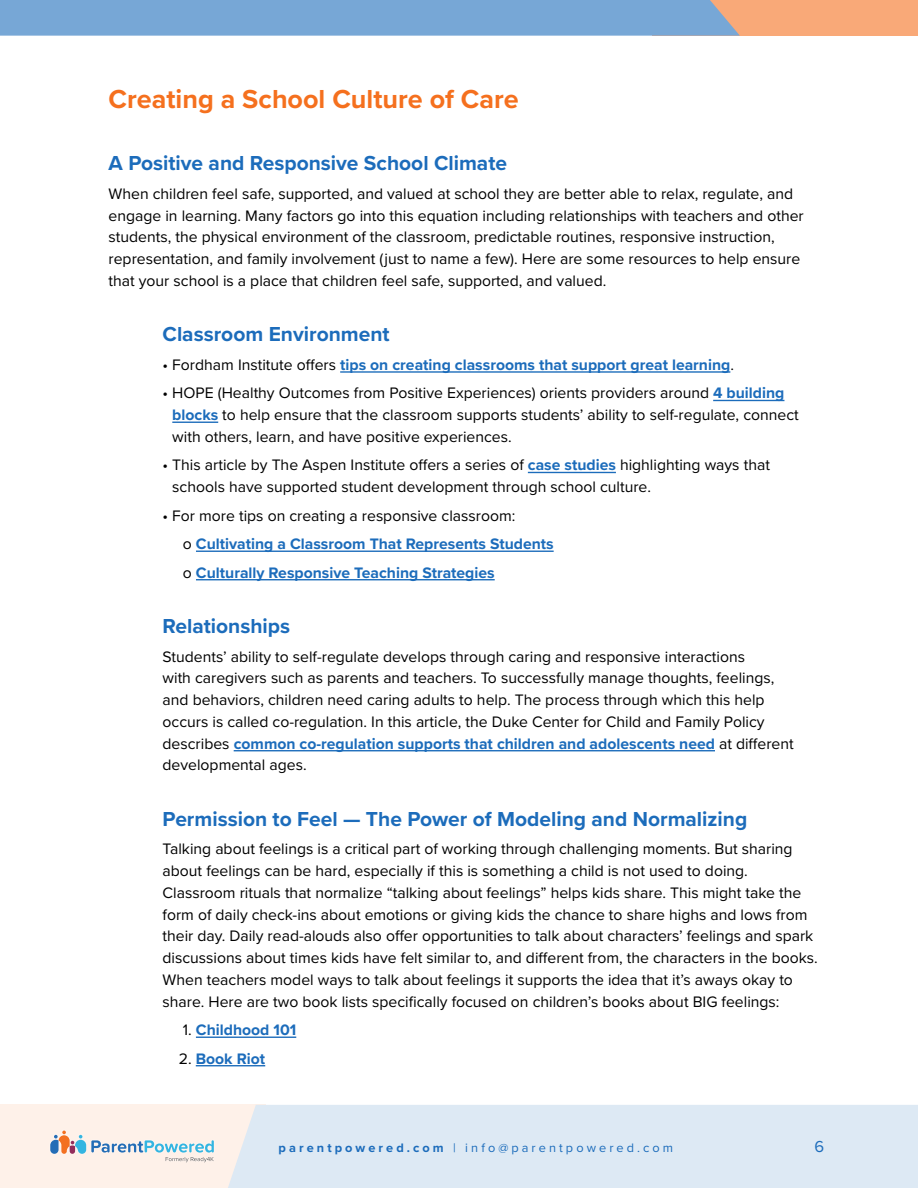
<style>
.page{position:relative;width:918px;height:1188px;background:#fff}
.page>*{position:absolute;margin:0;border:0;box-sizing:border-box;transform-origin:0 0}
.t1{font:700 27px "Proxima Nova";color:#f5701e}
.sub_head{font:700 21px "Proxima Nova";color:#1c6cbb}
.t2{font:16.5px "Proxima Nova";color:#1c6cbb}
.body_copy{font:15.75px/21.8px "Proxima Nova";color:#000}
.body_copy-2{font:700 15.75px "Proxima Nova";color:#1c6cbb}
.t3{font:12.75px "Proxima Nova";letter-spacing:.24em;color:#1c6cbb}
.s1{font-weight:400;color:#000}
.s2{font-weight:700;color:#1c6cbb}
.s3{font-weight:700}
</style>
<div class="page">
<div style="left:0;top:1105px;width:266px;height:83px;background:#fef1e9"></div>
<div style="left:228px;top:1105px;width:690px;height:83px;background:#dde9f4"></div>
<svg style="left:50px;top:1131px;width:164px;height:31px"></svg>
<div style="left:652px;top:0;width:266px;height:36px;background:#f9a978"></div>
<div style="left:0;top:0;width:740px;height:36px;background:#77a7d6"></div>
<hr style="left:340px;top:371px;width:390px;height:2px;background:#1c6cbb">
<hr style="left:713px;top:400px;width:71px;height:1px;background:#1c6cbb">
<hr style="left:172px;top:422px;width:46px;height:1px;background:#1c6cbb">
<hr style="left:528px;top:472px;width:88px;height:1px;background:#1c6cbb">
<hr style="left:196px;top:551px;width:358px;height:1px;background:#1c6cbb">
<hr style="left:196px;top:579px;width:299px;height:1px;background:#1c6cbb">
<hr style="left:234px;top:750px;width:481px;height:1px;background:#1c6cbb">
<hr style="left:196px;top:1037px;width:100px;height:1px;background:#1c6cbb">
<hr style="left:196px;top:1065px;width:69px;height:1px;background:#1c6cbb">
<p class="t1" style="left:109px;top:79px;width:412px">Creating a School Culture of Care</p>
<p class="sub_head" style="left:109px;top:148px;width:400px">A Positive and Responsive School Climate</p>
<p class="body_copy" style="left:109px;top:182px;width:697px">When children feel safe, supported, and valued at school they are better able to relax, regulate, and engage in learning. Many factors go into this equation including relationships with teachers and other students, the physical environment of the classroom, predictable routines, responsive instruction, representation, and family involvement (just to name a few). Here are some resources to help ensure that your school is a place that children feel safe, supported, and valued.</p>
<p class="sub_head" style="left:163px;top:319px;width:229px">Classroom Environment</p>
<p class="body_copy-2" style="left:163px;top:353px;width:573px"><span class="s1">• Fordham Institute offers</span> tips on creating classrooms that support great learning<span class="s1">.</span></p>
<p class="body_copy" style="left:172px;top:381px;width:628px;text-indent:-10px">• HOPE (Healthy Outcomes from Positive Experiences) orients providers around <span class="s2">4 building blocks</span> to help ensure that the classroom supports students’ ability to self-regulate, connect with others, learn, and have positive experiences.</p>
<p class="body_copy" style="left:172px;top:453px;width:599px;text-indent:-10px">• This article by The Aspen Institute offers a series of <span class="s2">case studies</span> highlighting ways that schools have supported student development through school culture.</p>
<p class="body_copy" style="left:163px;top:504px;width:354px">• For more tips on creating a responsive classroom:</p>
<p class="body_copy-2" style="left:183px;top:532px;width:372px"><span class="s1">o</span> Cultivating a Classroom That Represents Students</p>
<p class="body_copy-2" style="left:183px;top:561px;width:313px"><span class="s1">o</span> Culturally Responsive Teaching Strategies</p>
<p class="sub_head" style="left:163px;top:610px;width:129px">Relationships</p>
<p class="body_copy" style="left:163px;top:645px;width:633px">Students’ ability to self-regulate develops through caring and responsive interactions<br>with caregivers such as parents and teachers. To successfully manage thoughts, feelings, and behaviors, children need caring adults to help. The process through which this help occurs is called co-regulation. In this article, the Duke Center for Child and Family Policy describes <span class="s2">common co-regulation supports that children and adolescents need</span> at different developmental ages.</p>
<p class="sub_head" style="left:163px;top:803px;width:586px">Permission to Feel — The Power of Modeling and Normalizing</p>
<p class="body_copy" style="left:163px;top:837px;width:657px">Talking about feelings is a critical part of working through challenging moments. But sharing about feelings can be hard, especially if this is something a child is not used to doing.<br>Classroom rituals that normalize “talking about feelings” helps kids share. This might take the form of daily check-ins about emotions or giving kids the chance to share highs and lows from their day. Daily read-alouds also offer opportunities to talk about characters’ feelings and spark discussions about times kids have felt similar to, and different from, the characters in the books.<br>When teachers model ways to talk about feelings it supports the idea that it’s aways okay to share. Here are two book lists specifically focused on children’s books about BIG feelings:</p>
<p class="body_copy-2" style="left:183px;top:1018px;width:115px"><span class="s1">1.</span> Childhood 101</p>
<p class="body_copy-2" style="left:179px;top:1047px;width:88px"><span class="s1">2.</span> Book Riot</p>
<p class="t3" style="left:279px;top:1138px;width:396px"><span class="s3">parentpowered.com</span> | info@parentpowered.com</p>
<p class="t2" style="left:814px;top:1134px;width:11px">6</p>
</div>
